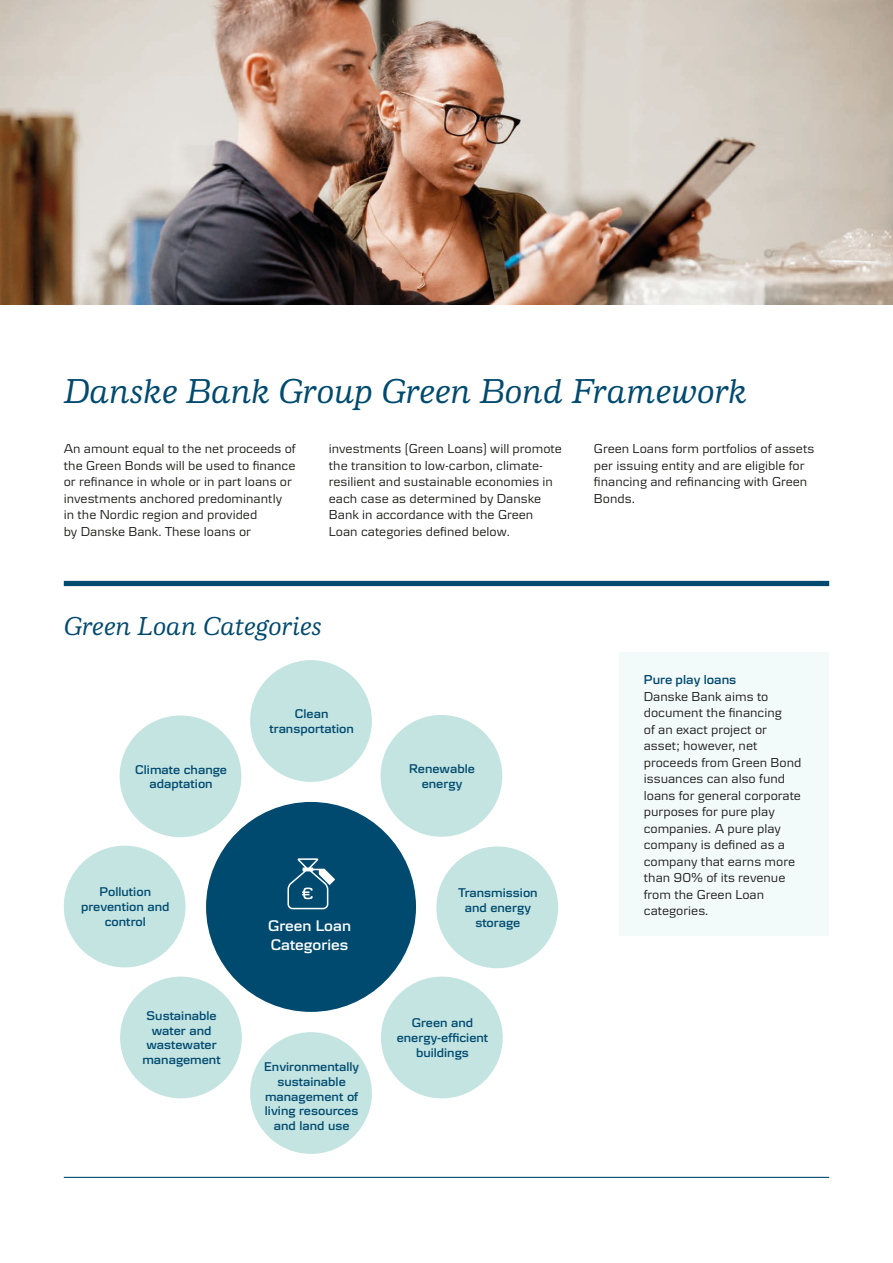
<style>
.page{position:relative;width:893px;height:1263px;background:#fff}
.page>*{position:absolute;margin:0;border:0;box-sizing:border-box;transform-origin:0 0}
.t1{font:italic 500 36px "Danske Human";color:#004a70}
.t2{font:italic 500 27px "Danske Human";color:#004a70}
.t3{font:600 16.05px/18.8px "Danske Textv 2";color:#fff}
.t4{font:13.5px/16.5px "Danske Textv 2";color:#1d1d1b}
.t5{font:600 13.5px "Danske Textv 2";color:#004a70}
.t6{font:600 13.2px/14.7px "Danske Textv 2";color:#004a70;text-align:center}
</style>
<div class="page">
<img style="left:0;top:0;width:893px;height:305px">
<div style="left:619px;top:652px;width:209px;height:284px;background:#f3fafa"></div>
<div style="left:206px;top:802px;width:210px;height:210px;background:#004a70;border-radius:50%"></div>
<svg style="left:287px;top:858px;width:48px;height:51px"></svg>
<div style="left:250px;top:660px;width:122px;height:122px;background:#c4e4e1;border-radius:50%"></div>
<div style="left:381px;top:715px;width:121px;height:122px;background:#c4e4e1;border-radius:50%"></div>
<div style="left:120px;top:976px;width:122px;height:122px;background:#c4e4e1;border-radius:50%"></div>
<div style="left:64px;top:846px;width:122px;height:121px;background:#c4e4e1;border-radius:50%"></div>
<div style="left:120px;top:715px;width:121px;height:122px;background:#c4e4e1;border-radius:50%"></div>
<div style="left:436px;top:846px;width:122px;height:122px;background:#c4e4e1;border-radius:50%"></div>
<div style="left:381px;top:976px;width:122px;height:122px;background:#c4e4e1;border-radius:50%"></div>
<div style="left:250px;top:1032px;width:122px;height:122px;background:#c4e4e1;border-radius:50%"></div>
<div style="left:64px;top:581px;width:765px;height:5px;background:#004a70"></div>
<hr style="left:64px;top:1177px;width:765px;height:1px;background:#004a70">
<h1 class="t1" style="left:64px;top:371px;width:685px">Danske Bank Group Green Bond Framework</h1>
<p class="t4" style="left:64px;top:440px;width:234px">An amount equal to the net proceeds of the Green Bonds will be used to finance or refinance in whole or in part loans or investments anchored predominantly in the Nordic region and provided<br>by Danske Bank. These loans or</p>
<p class="t4" style="left:329px;top:440px;width:234px">investments (Green Loans) will promote the transition to low-carbon, climate&shy;resilient and sustainable economies in each case as determined by Danske Bank in accordance with the Green Loan categories defined below.</p>
<p class="t4" style="left:594px;top:440px;width:222px">Green Loans form portfolios of assets per issuing entity and are eligible for financing and refinancing with Green<br>Bonds.</p>
<h2 class="t2" style="left:64px;top:611px;width:260px">Green Loan Categories</h2>
<p class="t6" style="left:135px;top:762px;width:93px">Climate change adaptation</p>
<p class="t6" style="left:269px;top:706px;width:86px">Clean transportation</p>
<p class="t6" style="left:409px;top:761px;width:67px">Renewable energy</p>
<p class="t6" style="left:81px;top:884px;width:90px">Pollution prevention and control</p>
<p class="t6" style="left:142px;top:1008px;width:80px">Sustainable water and wastewater management</p>
<p class="t3" style="left:268px;top:916px;width:84px">Green Loan<br>Categories</p>
<p class="t6" style="left:264px;top:1059px;width:96px">Environmentally sustainable management of living resources and land use</p>
<p class="t6" style="left:458px;top:885px;width:81px">Transmission and energy storage</p>
<p class="t6" style="left:397px;top:1015px;width:93px">Green and energy-efficient buildings</p>
<p class="t5" style="left:644px;top:672px;width:94px">Pure play loans</p>
<p class="t4" style="left:644px;top:688px;width:159px">Danske Bank aims to document the financing<br>of an exact project or asset; however, net proceeds from Green Bond issuances can also fund loans for general corporate purposes for pure play companies. A pure play company is defined as a company that earns more than 90% of its revenue from the Green Loan categories.</p>
</div>
